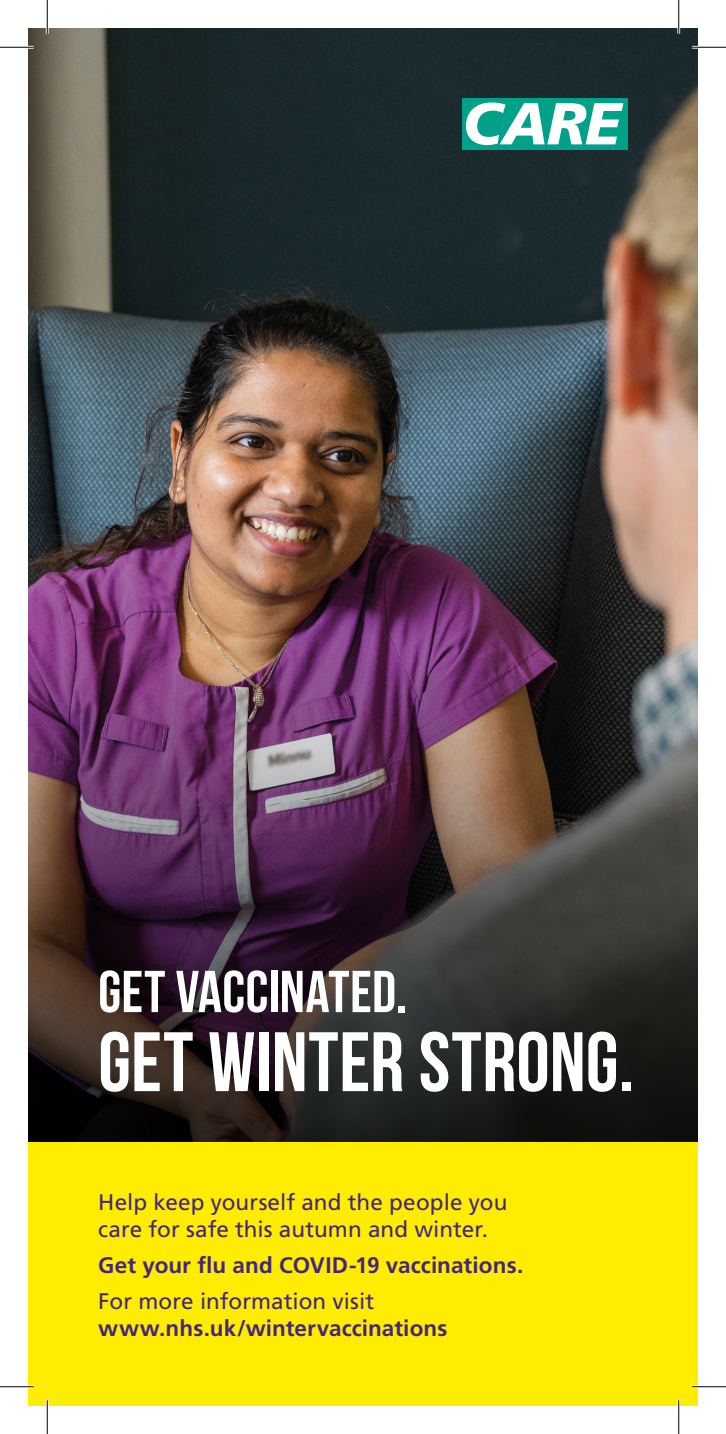
<style>
.page{position:relative;width:726px;height:1434px;background:#fff}
.page>*{position:absolute;margin:0;border:0;box-sizing:border-box;transform-origin:0 0}
.t1{font:700 84.15px "Bebas Neue";letter-spacing:.005em;color:#fff}
.t2{font:700 58.95px "Bebas Neue";letter-spacing:.005em;color:#fff}
.t3{font:700 22.5px/27px "Frutiger LT Std";letter-spacing:.005em;color:#44257d}
.t4{font:22.5px/27px "Frutiger LT Std";letter-spacing:.005em;color:#44257d}
.s1{font-weight:400}
</style>
<div class="page">
<img style="left:28px;top:28px;width:670px;height:517px">
<img style="left:28px;top:545px;width:670px;height:597px">
<div style="left:28px;top:1142px;width:670px;height:264px;background:#ffed00"></div>
<div style="left:462px;top:98px;width:166px;height:51px;background:#00a189"></div>
<svg style="left:466px;top:103px;width:157px;height:42px"></svg>
<hr style="left:0;top:46px;width:34px;height:3px;background:#fff">
<hr style="left:692px;top:46px;width:34px;height:3px;background:#fff">
<hr style="left:0;top:1385px;width:34px;height:3px;background:#fff">
<hr style="left:692px;top:1385px;width:34px;height:3px;background:#fff">
<hr style="left:46px;top:0;width:3px;height:34px;background:#fff">
<hr style="left:46px;top:1400px;width:3px;height:34px;background:#fff">
<hr style="left:677px;top:0;width:3px;height:34px;background:#fff">
<hr style="left:677px;top:1400px;width:3px;height:34px;background:#fff">
<hr style="left:0;top:47px;width:34px;height:1px;background:#000">
<hr style="left:692px;top:47px;width:34px;height:1px;background:#000">
<hr style="left:0;top:1386px;width:34px;height:1px;background:#000">
<hr style="left:692px;top:1386px;width:34px;height:1px;background:#000">
<hr style="left:47px;top:0;width:1px;height:34px;background:#000">
<hr style="left:47px;top:1400px;width:1px;height:34px;background:#000">
<hr style="left:678px;top:0;width:1px;height:34px;background:#000">
<hr style="left:678px;top:1400px;width:1px;height:34px;background:#000">
<p class="t2" style="left:98px;top:959px;width:310px">GET VACCINATED.</p>
<p class="t1" style="left:98px;top:1016px;width:537px">GET WINTER STRONG.</p>
<p class="t4" style="left:98px;top:1188px;width:411px">Help keep yourself and the people you care for safe this autumn and winter.</p>
<p class="t3" style="left:98px;top:1251px;width:426px">Get your flu and COVID-19 vaccinations.</p>
<p class="t3" style="left:98px;top:1287px;width:351px"><span class="s1">For more information visit </span>www.nhs.uk/wintervaccinations</p>
</div>
